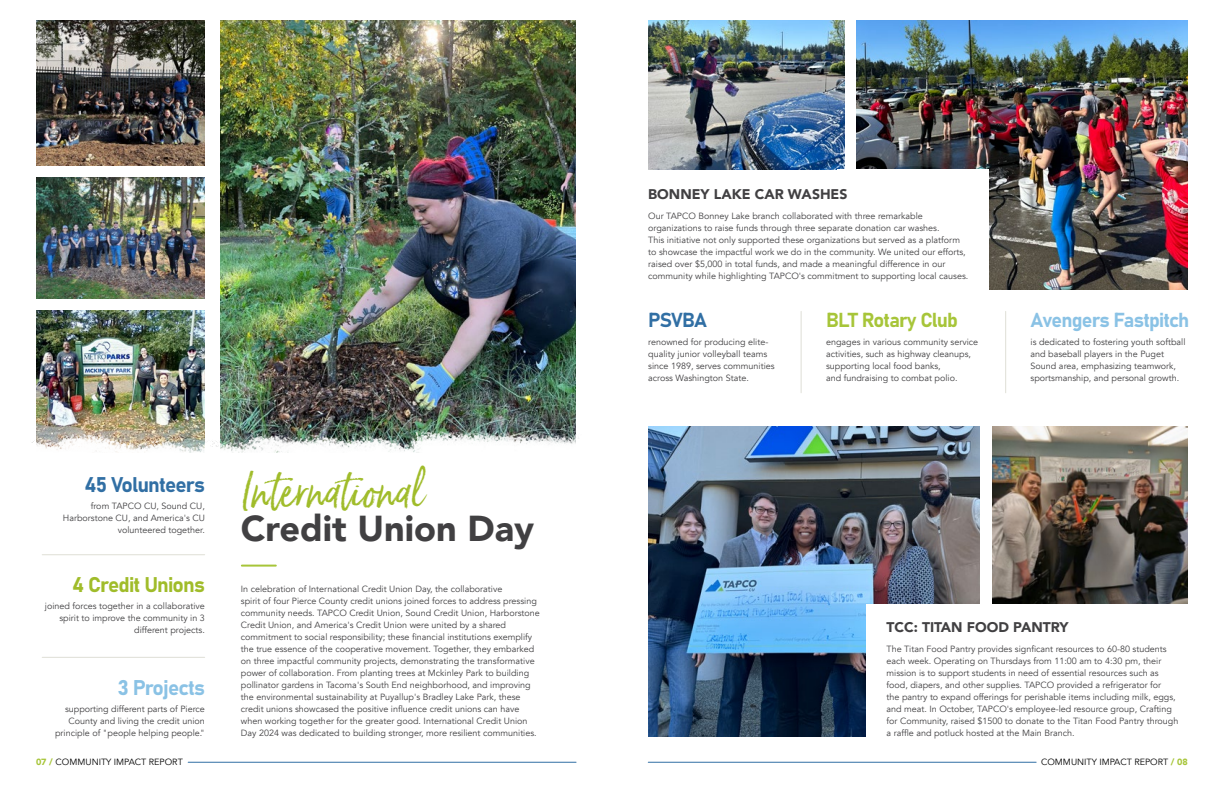
<style>
.page{position:relative;width:1224px;height:792px;background:#fff}
.page>*{position:absolute;margin:0;border:0;box-sizing:border-box;transform-origin:0 0}
.t1{font:44px "Born Ready";color:#a0bc2a}
.t2{font:900 36px "Avenir";color:#414042}
.t3{font:21px "Bahnschrift";letter-spacing:-.04em;color:#a0bc2a}
.t4{font:21px "Bahnschrift";letter-spacing:-.04em;color:#316fa4}
.t5{font:21px "Bahnschrift";letter-spacing:-.04em;color:#8ac2e5}
.t6{font:20px "Bahnschrift";letter-spacing:-.04em;color:#8ac2e5}
.t7{font:20px "Bahnschrift";letter-spacing:-.04em;color:#a7c539}
.t8{font:20px "Bahnschrift";letter-spacing:-.045em;color:#316fa4}
.t9{font:900 14px "Avenir";color:#414042}
.t10{font:9px/12px "Avenir";color:#414042}
.t11{font:9px "Avenir";color:#000}
.s1{font-weight:900;color:#a7c539}
</style>
<div class="page">
<hr style="left:188px;top:762px;width:388px;height:1px;background:#316fa4">
<hr style="left:648px;top:762px;width:388px;height:1px;background:#316fa4">
<hr style="left:42px;top:554px;width:163px;height:1px;background:#dfdfd6">
<hr style="left:42px;top:657px;width:163px;height:1px;background:#dfdfd6">
<img style="left:220px;top:20px;width:356px;height:386px">
<img style="left:857px;top:20px;width:331px;height:269px">
<img style="left:648px;top:426px;width:331px;height:310px">
<img style="left:648px;top:20px;width:196px;height:150px">
<img style="left:993px;top:426px;width:195px;height:178px">
<div style="left:837px;top:170px;width:152px;height:125px;background:#fff"></div>
<div style="left:866px;top:604px;width:336px;height:132px;background:#fff"></div>
<hr style="left:801px;top:311px;width:1px;height:82px;background:#dfdfd6">
<hr style="left:1005px;top:311px;width:1px;height:82px;background:#dfdfd6">
<img style="left:36px;top:20px;width:169px;height:146px">
<img style="left:36px;top:177px;width:169px;height:121px">
<img style="left:36px;top:310px;width:169px;height:96px">
<hr style="left:242px;top:565px;width:34px;height:2px;background:#a7c539">
<img style="left:31px;top:406px;width:548px;height:47px">
<h3 class="t4" style="left:85px;top:469px;width:122px">45 Volunteers</h3>
<p class="t10" style="left:63px;top:500px;width:144px;text-align:right">from TAPCO CU, Sound CU,<br>Harborstone CU, and America's CU volunteered together.</p>
<h3 class="t3" style="left:72px;top:569px;width:134px">4 Credit Unions</h3>
<p class="t10" style="left:45px;top:600px;width:161px;text-align:right">joined forces together in a collaborative spirit to improve the community in 3 different projects.</p>
<h3 class="t5" style="left:118px;top:672px;width:89px">3 Projects</h3>
<p class="t10" style="left:55px;top:704px;width:151px;text-align:right">supporting different parts of Pierce<br>County and living the credit union principle of "people helping people."</p>
<h1 class="t1" style="left:241px;top:464px;width:185px">International</h1>
<h2 class="t2" style="left:241px;top:497px;width:295px">Credit Union Day</h2>
<p class="t10" style="left:241px;top:583px;width:301px">In celebration of International Credit Union Day, the collaborative<br>spirit of four Pierce County credit unions joined forces to address pressing community needs. TAPCO Credit Union, Sound Credit Union, Harborstone Credit Union, and America's Credit Union were united by a shared commitment to social responsibility; these financial institutions exemplify the true essence of the cooperative movement. Together, they embarked on three impactful community projects, demonstrating the transformative power of collaboration. From planting trees at Mckinley Park to building pollinator gardens in Tacoma's South End neighborhood, and improving the environmental sustainability at Puyallup's Bradley Lake Park, these credit unions showcased the positive influence credit unions can have when working together for the greater good. International Credit Union Day 2024 was dedicated to building stronger, more resilient communities.</p>
<h3 class="t9" style="left:648px;top:183px;width:201px">BONNEY LAKE CAR WASHES</h3>
<p class="t10" style="left:648px;top:211px;width:322px">Our TAPCO Bonney Lake branch collaborated with three remarkable organizations to raise funds through three separate donation car washes.<br>This initiative not only supported these organizations but served as a platform to showcase the impactful work we do in the community. We united our efforts, raised over $5,000 in total funds, and made a meaningful difference in our community while highlighting TAPCO's commitment to supporting local causes.</p>
<h3 class="t7" style="left:826px;top:305px;width:133px">BLT Rotary Club</h3>
<p class="t10" style="left:826px;top:336px;width:154px">engages in various community service activities, such as highway cleanups, supporting local food banks,<br>and fundraising to combat polio.</p>
<h3 class="t8" style="left:648px;top:305px;width:60px">PSVBA</h3>
<p class="t10" style="left:648px;top:336px;width:128px">renowned for producing elite&shy;quality junior volleyball teams since 1989, serves communities across Washington State.</p>
<h3 class="t6" style="left:1031px;top:305px;width:160px">Avengers Fastpitch</h3>
<p class="t10" style="left:1031px;top:336px;width:156px">is dedicated to fostering youth softball and baseball players in the Puget Sound area, emphasizing teamwork, sportsmanship, and personal growth.</p>
<h3 class="t9" style="left:887px;top:616px;width:183px">TCC: TITAN FOOD PANTRY</h3>
<p class="t10" style="left:887px;top:644px;width:293px">The Titan Food Pantry provides signficant resources to 60-80 students each week. Operating on Thursdays from 11:00 am to 4:30 pm, their mission is to support students in need of essential resources such as food, diapers, and other supplies. TAPCO provided a refrigerator for<br>the pantry to expand offerings for perishable items including milk, eggs, and meat. In October, TAPCO's employee-led resource group, Crafting for Community, raised $1500 to donate to the Titan Food Pantry through a raffle and potluck hosted at the Main Branch.</p>
<p class="t11" style="left:36px;top:757px;width:148px"><span class="s1">07 /</span> COMMUNITY IMPACT REPORT</p>
<p class="t11" style="left:1041px;top:757px;width:148px">COMMUNITY IMPACT REPORT <span class="s1">/ 08</span></p>
</div>
